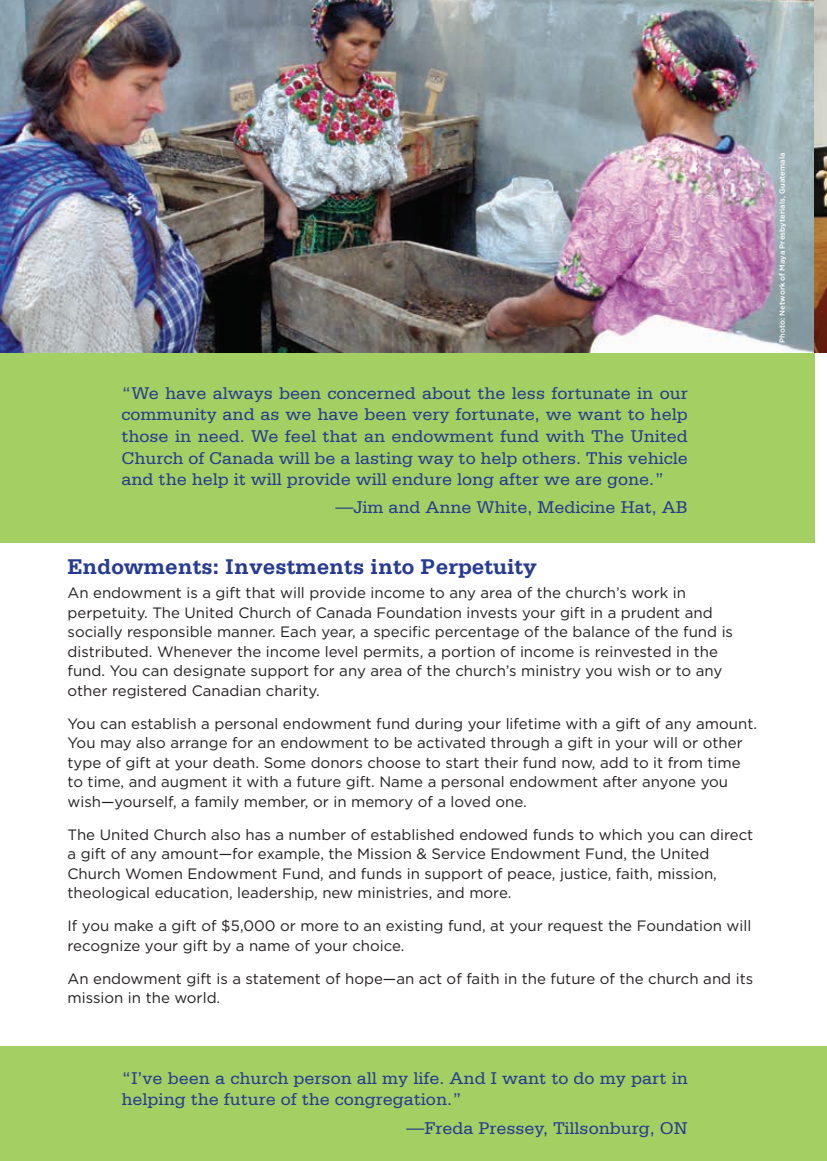
<style>
.page{position:relative;width:827px;height:1161px;background:#fff}
.page>*{position:absolute;margin:0;border:0;box-sizing:border-box;transform-origin:0 0}
.t1{font:700 22.5px "Serifa";color:#273b90}
.BQ{font:18px/21.6px "Serifa";color:#273b90}
.Body_Text1{font:15px/19.5px "Gotham";color:#231f20}
.photo_credit{font:500 7.5px "Gotham";letter-spacing:.015em;color:#fff}
</style>
<div class="page">
<div style="left:0;top:1046px;width:814px;height:115px;background:#a3cf63"></div>
<div style="left:814px;top:1046px;width:12px;height:115px;background:#a3cf63"></div>
<div style="left:0;top:353px;width:814px;height:190px;background:#a3cf63"></div>
<img style="left:0;top:0;width:826px;height:353px">
<p class="BQ" style="left:122px;top:382px;width:567px;text-align:justify">“We have always been concerned about the less fortunate in our community and as we have been very fortunate, we want to help those in need. We feel that an endowment fund with The United Church of Canada will be a lasting way to help others. This vehicle and the help it will provide will endure long after we are gone.”</p>
<p class="BQ" style="left:335px;top:497px;width:354px">—Jim and Anne White, Medicine Hat, AB</p>
<h1 class="t1" style="left:68px;top:554px;width:471px">Endowments: Investments into Perpetuity</h1>
<p class="Body_Text1" style="left:68px;top:583px;width:666px">An endowment is a gift that will provide income to any area of the church’s work in perpetuity. The United Church of Canada Foundation invests your gift in a prudent and socially responsible manner. Each year, a specific percentage of the balance of the fund is distributed. Whenever the income level permits, a portion of income is reinvested in the fund. You can designate support for any area of the church’s ministry you wish or to any other registered Canadian charity.</p>
<p class="Body_Text1" style="left:68px;top:713px;width:690px">You can establish a personal endowment fund during your lifetime with a gift of any amount.<br>You may also arrange for an endowment to be activated through a gift in your will or other type of gift at your death. Some donors choose to start their fund now, add to it from time to time, and augment it with a future gift. Name a personal endowment after anyone you wish—yourself, a family member, or in memory of a loved one.</p>
<p class="Body_Text1" style="left:68px;top:824px;width:687px">The United Church also has a number of established endowed funds to which you can direct a gift of any amount—for example, the Mission &amp; Service Endowment Fund, the United Church Women Endowment Fund, and funds in support of peace, justice, faith, mission, theological education, leadership, new ministries, and more.</p>
<p class="Body_Text1" style="left:68px;top:916px;width:685px">If you make a gift of $5,000 or more to an existing fund, at your request the Foundation will recognize your gift by a name of your choice.</p>
<p class="Body_Text1" style="left:68px;top:968px;width:686px">An endowment gift is a statement of hope—an act of faith in the future of the church and its mission in the world.</p>
<p class="photo_credit" style="left:776px;top:343px;width:192px;rotate:-90deg">Photo: Network of Maya Presbyterials, Guatemala</p>
<p class="BQ" style="left:122px;top:1067px;width:567px">“I’ve been a church person all my life. And I want to do my part in helping the future of the congregation.”</p>
<p class="BQ" style="left:406px;top:1117px;width:283px">—Freda Pressey, Tillsonburg, ON</p>
</div>
